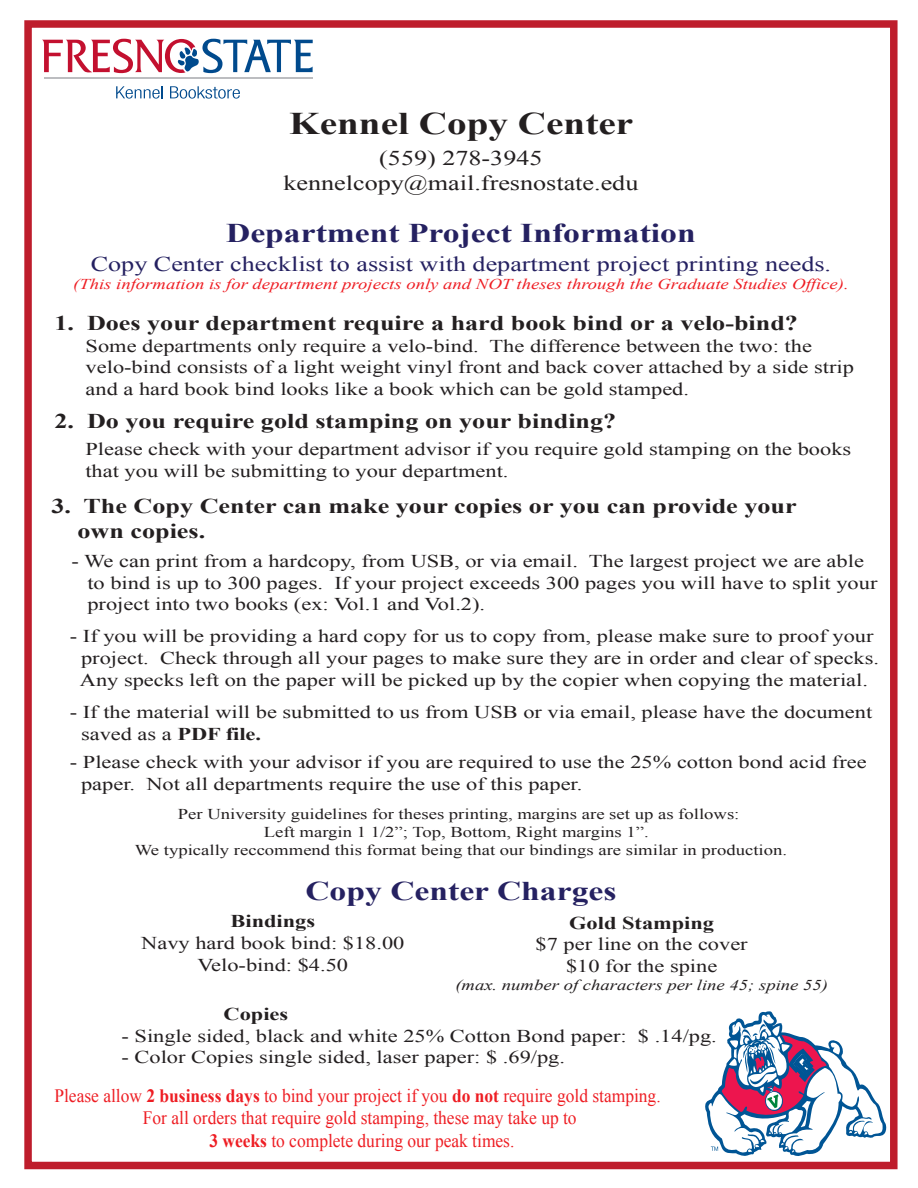
<style>
.page{position:relative;width:918px;height:1188px;background:#fff}
.page>*{position:absolute;margin:0;border:0;box-sizing:border-box;transform-origin:0 0}
.t1{font:700 31.5px "Times New Roman";color:#231f20;scale:1.24 1}
.t2{font:700 27px "Times New Roman";color:#252161;scale:1.24 1}
.t3{font:700 21px/25.2px "Times New Roman";color:#231f20;scale:1.24 1}
.t4{font:21px "Times New Roman";color:#252161;scale:1.24 1}
.t5{font:21px/25.2px "Times New Roman";color:#231f20;text-align:center;scale:1.24 1}
.t6{font:18.75px/22.6px "Times New Roman";color:#ee1d23;text-align:center;scale:.93 1}
.t7{font:18px/21.6px "Times New Roman";color:#231f20;scale:1.24 1}
.t8{font:700 18px "Times New Roman";color:#231f20;scale:1.24 1}
.t9{font:15px "Times New Roman";color:#231f20;scale:1.24 1}
.t10{font:italic 15px "Times New Roman";color:#ee1d23;scale:1.24 1}
.t11{font:italic 15px "Times New Roman";color:#231f20;scale:1.24 1}
.s1{font-weight:700}
</style>
<div class="page">
<div style="left:24px;top:20px;width:874px;height:1149px;border:8px solid #be1d2c"></div>
<hr style="left:44px;top:78px;width:269px;height:1px;background:#bcbdc0">
<svg style="left:42px;top:39px;width:271px;height:34px"></svg>
<svg style="left:116px;top:86px;width:47px;height:13px"></svg>
<svg style="left:170px;top:86px;width:70px;height:13px"></svg>
<svg style="left:704px;top:1011px;width:185px;height:159px"></svg>
<h1 class="t1" style="left:289px;top:101px;width:279px">Kennel Copy Center</h1>
<p class="t5" style="left:283px;top:145px;width:288px">(559) 278-3945 kennelcopy@mail.fresnostate.edu</p>
<h2 class="t2" style="left:226px;top:214px;width:380px">Department Project Information</h2>
<p class="t4" style="left:91px;top:249px;width:599px">Copy Center checklist to assist with department project printing needs.</p>
<p class="t10" style="left:73px;top:273px;width:627px">(This information is for department projects only and NOT theses through the Graduate Studies Office).</p>
<p class="t3" style="left:54px;top:310px;width:601px">1. Does your department require a hard book bind or a velo-bind?</p>
<p class="t7" style="left:86px;top:335px;width:621px">Some departments only require a velo-bind. The difference between the two: the velo-bind consists of a light weight vinyl front and back cover attached by a side strip and a hard book bind looks like a book which can be gold stamped.</p>
<p class="t3" style="left:54px;top:408px;width:455px">2. Do you require gold stamping on your binding?</p>
<p class="t7" style="left:85px;top:438px;width:619px">Please check with your department advisor if you require gold stamping on the books that you will be submitting to your department.</p>
<p class="t3" style="left:77px;top:493px;width:581px;text-indent:-26px">3. The Copy Center can make your copies or you can provide your own copies.</p>
<p class="t7" style="left:87px;top:550px;width:639px;text-indent:-16px">- We can print from a hardcopy, from USB, or via email. The largest project we are able to bind is up to 300 pages. If your project exceeds 300 pages you will have to split your project into two books (ex: Vol.1 and Vol.2).</p>
<p class="t7" style="left:80px;top:625px;width:646px;text-indent:-10px">- If you will be providing a hard copy for us to copy from, please make sure to proof your project. Check through all your pages to make sure they are in order and clear of specks.<br>Any specks left on the paper will be picked up by the copier when copying the material.</p>
<p class="t7" style="left:81px;top:701px;width:640px;text-indent:-11px">- If the material will be submitted to us from USB or via email, please have the document saved as a <span class="s1">PDF file.</span></p>
<p class="t7" style="left:81px;top:751px;width:635px;text-indent:-11px">- Please check with your advisor if you are required to use the 25% cotton bond acid free paper. Not all departments require the use of this paper.</p>
<p class="t9" style="left:178px;top:804px;width:454px">Per University guidelines for theses printing, margins are set up as follows:</p>
<p class="t9" style="left:264px;top:822px;width:312px">Left margin 1 1/2”; Top, Bottom, Right margins 1”.</p>
<p class="t9" style="left:135px;top:840px;width:528px">We typically reccommend this format being that our bindings are similar in production.</p>
<h2 class="t2" style="left:305px;top:872px;width:252px">Copy Center Charges</h2>
<p class="t8" style="left:231px;top:909px;width:70px">Bindings</p>
<p class="t7" style="left:141px;top:932px;width:214px;text-align:center">Navy hard book bind: $18.00<br>Velo-bind: $4.50</p>
<p class="t8" style="left:569px;top:910px;width:118px">Gold Stamping</p>
<p class="t7" style="left:536px;top:933px;width:173px;text-align:center">$7 per line on the cover $10 for the spine</p>
<p class="t11" style="left:455px;top:975px;width:302px">(max. number of characters per line 45; spine 55)</p>
<p class="t8" style="left:224px;top:1002px;width:54px">Copies</p>
<p class="t7" style="left:122px;top:1025px;width:482px">- Single sided, black and white 25% Cotton Bond paper: $ .14/pg.</p>
<p class="t7" style="left:122px;top:1046px;width:359px">- Color Copies single sided, laser paper: $ .69/pg.</p>
<p class="t6" style="left:54px;top:1084px;width:653px">Please allow <span class="s1">2 business days</span> to bind your project if you <span class="s1">do not</span> require gold stamping.<br>For all orders that require gold stamping, these may take up to<br><span class="s1">3 weeks</span> to complete during our peak times.</p>
</div>
